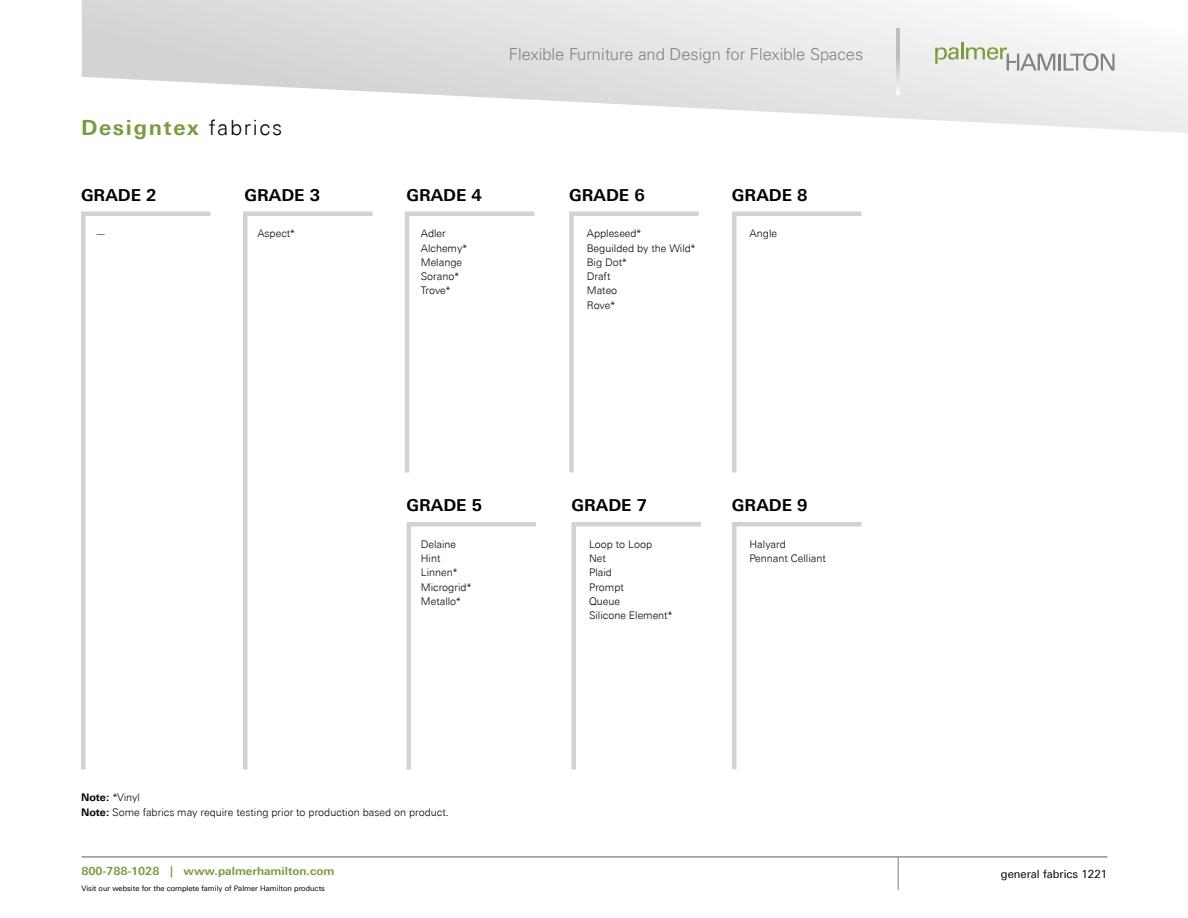
<style>
.page{position:relative;width:1188px;height:918px;background:#fff}
.page>*{position:absolute;margin:0;border:0;box-sizing:border-box;transform-origin:0 0}
.t1{font:700 21px "Univers Next Pro";letter-spacing:.08em;color:#799b3d}
.t2{font:700 16.5px "Univers Next Pro";color:#000}
.t3{font:300 16.5px "Univers LT Std";color:#808285}
.t4{font:700 11.25px "Univers Next Pro";color:#799b3d}
.t5{font:11.25px "Univers Next Pro";color:#000}
.t6{font:300 10.5px/14.2px "Univers Next Pro";color:#000}
.t7{font:7.5px "Univers Next Pro";color:#000}
.s1{font-weight:300;color:#000}
.s2{font-weight:700}
</style>
<div class="page">
<svg style="left:82px;top:0;width:1106px;height:133px"></svg>
<hr style="left:1058px;top:54px;width:3px;height:17px;background:#808285">
<svg style="left:1064px;top:53px;width:51px;height:18px"></svg>
<hr style="left:961px;top:42px;width:3px;height:17px;background:#799b3d">
<svg style="left:966px;top:47px;width:89px;height:24px"></svg>
<svg style="left:935px;top:47px;width:24px;height:17px"></svg>
<svg style="left:897px;top:28px;width:2px;height:66px"></svg>
<hr style="left:897px;top:857px;width:2px;height:33px;background:#a7a9ac">
<hr style="left:81px;top:856px;width:1026px;height:2px;background:#939598">
<svg style="left:81px;top:211px;width:130px;height:559px"></svg>
<svg style="left:243px;top:211px;width:130px;height:559px"></svg>
<svg style="left:404px;top:211px;width:131px;height:262px"></svg>
<svg style="left:406px;top:522px;width:130px;height:248px"></svg>
<svg style="left:569px;top:211px;width:130px;height:262px"></svg>
<svg style="left:571px;top:522px;width:130px;height:248px"></svg>
<svg style="left:732px;top:211px;width:130px;height:262px"></svg>
<svg style="left:732px;top:522px;width:130px;height:248px"></svg>
<h1 class="t1" style="left:81px;top:115px;width:203px">Designtex <span class="s1">fabrics</span></h1>
<h2 class="t2" style="left:81px;top:185px;width:77px">GRADE 2</h2>
<h2 class="t2" style="left:244px;top:185px;width:77px">GRADE 3</h2>
<h2 class="t2" style="left:406px;top:185px;width:77px">GRADE 4</h2>
<p class="t6" style="left:95px;top:226px;width:12px">—</p>
<p class="t6" style="left:257px;top:226px;width:39px">Aspect*</p>
<p class="t6" style="left:421px;top:226px;width:48px">Adler<br>Alchemy*<br>Melange<br>Sorano*<br>Trove*</p>
<h2 class="t3" style="left:509px;top:44px;width:356px">Flexible Furniture and Design for Flexible Spaces</h2>
<h2 class="t2" style="left:569px;top:185px;width:77px">GRADE 6</h2>
<p class="t6" style="left:587px;top:226px;width:110px">Appleseed*<br>Beguilded by the Wild*<br>Big Dot*<br>Draft<br>Mateo<br>Rove*</p>
<h2 class="t2" style="left:732px;top:185px;width:77px">GRADE 8</h2>
<p class="t6" style="left:750px;top:226px;width:29px">Angle</p>
<h2 class="t2" style="left:406px;top:496px;width:77px">GRADE 5</h2>
<p class="t6" style="left:421px;top:537px;width:52px">Delaine<br>Hint<br>Linnen*<br>Microgrid*<br>Metallo*</p>
<p class="t6" style="left:81px;top:790px;width:369px;line-height:15px"><span class="s2">Note:</span> *Vinyl<br><span class="s2">Note:</span> Some fabrics may require testing prior to production based on product.</p>
<h2 class="t2" style="left:572px;top:496px;width:77px">GRADE 7</h2>
<p class="t6" style="left:589px;top:537px;width:85px">Loop to Loop<br>Net<br>Plaid<br>Prompt<br>Queue<br>Silicone Element*</p>
<h2 class="t2" style="left:732px;top:496px;width:77px">GRADE 9</h2>
<p class="t6" style="left:750px;top:537px;width:78px">Halyard<br>Pennant Celliant</p>
<p class="t4" style="left:81px;top:864px;width:254px">800-788-1028 | www.palmerhamilton.com</p>
<p class="t5" style="left:1001px;top:868px;width:108px">general fabrics 1221</p>
<p class="t7" style="left:81px;top:884px;width:245px">Visit our website for the complete family of Palmer Hamilton products</p>
</div>
